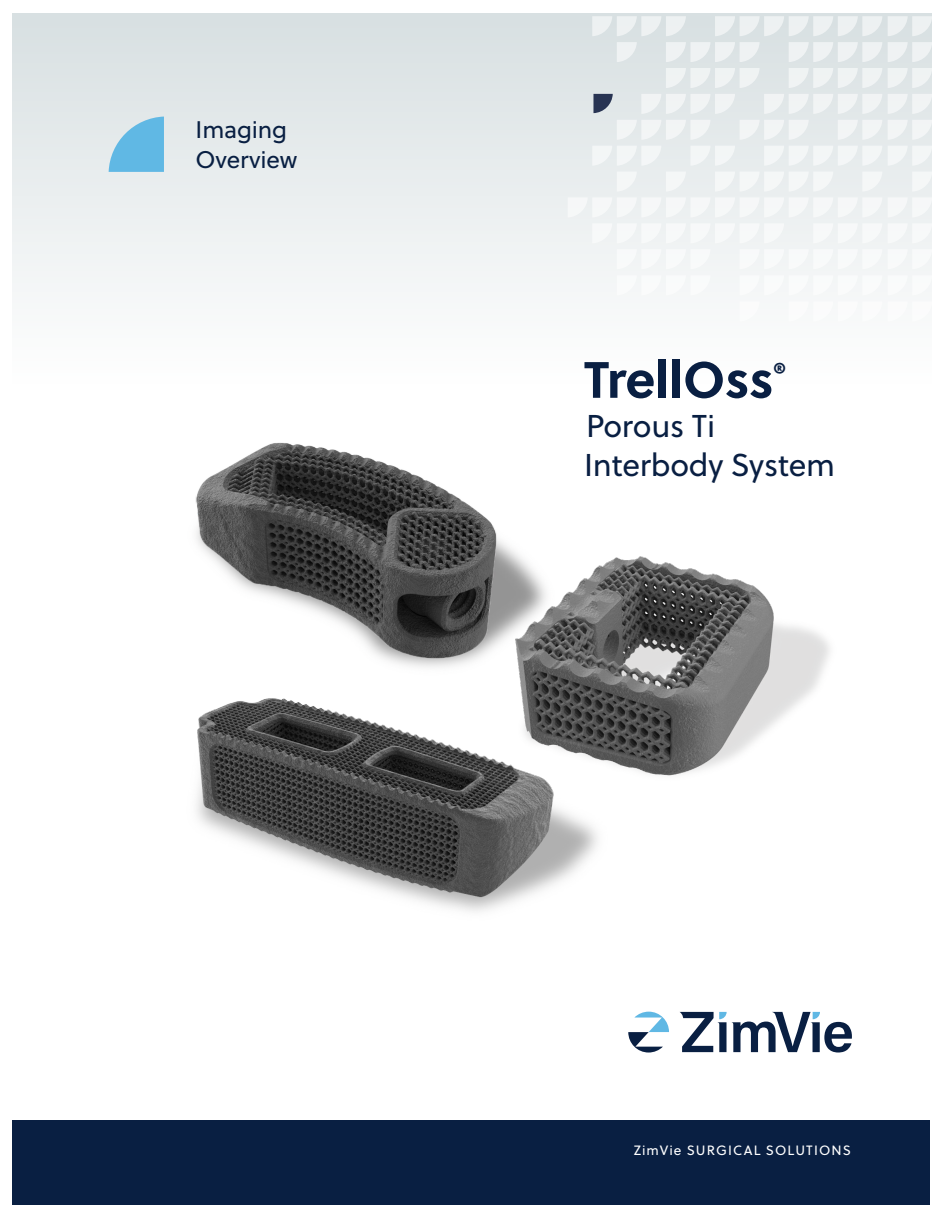
<style>
.page{position:relative;width:945px;height:1215px;background:#fff}
.page>*{position:absolute;margin:0;border:0;box-sizing:border-box;transform-origin:0 0}
.t1{font:700 51px "Soleil";letter-spacing:-.005em;color:#091f42}
.t2{font:31.5px/39px "Soleil";letter-spacing:-.005em;color:#091f42}
.t3{font:24px/30px "Soleil";letter-spacing:-.005em;color:#091f42}
.t4{font:700 22.8px "Soleil";color:#091f42}
.Body_Text_1{font:13.5px "Soleil";letter-spacing:.085em;color:#fff}
</style>
<div class="page">
<div style="left:12px;top:14px;width:920px;height:737px;background:linear-gradient(to bottom,#e1e7e8,#fff)"></div>
<svg style="left:593px;top:94px;width:20px;height:19px"></svg>
<svg style="left:740px;top:120px;width:69px;height:20px"></svg>
<svg style="left:838px;top:120px;width:44px;height:20px"></svg>
<svg style="left:617px;top:249px;width:94px;height:20px"></svg>
<svg style="left:740px;top:249px;width:142px;height:20px"></svg>
<svg style="left:641px;top:94px;width:94px;height:20px"></svg>
<svg style="left:764px;top:94px;width:118px;height:20px"></svg>
<svg style="left:592px;top:223px;width:192px;height:20px"></svg>
<svg style="left:813px;top:223px;width:69px;height:20px"></svg>
<svg style="left:666px;top:68px;width:94px;height:20px"></svg>
<svg style="left:789px;top:68px;width:93px;height:20px"></svg>
<svg style="left:617px;top:42px;width:20px;height:20px"></svg>
<svg style="left:666px;top:42px;width:94px;height:20px"></svg>
<svg style="left:789px;top:42px;width:93px;height:20px"></svg>
<svg style="left:568px;top:172px;width:314px;height:45px"></svg>
<svg style="left:592px;top:16px;width:94px;height:20px;background:#e6ebec"></svg>
<svg style="left:715px;top:16px;width:167px;height:20px;background:#e5ebec"></svg>
<svg style="left:690px;top:146px;width:45px;height:20px"></svg>
<svg style="left:764px;top:146px;width:118px;height:20px"></svg>
<svg style="left:592px;top:146px;width:69px;height:20px"></svg>
<svg style="left:617px;top:120px;width:94px;height:20px"></svg>
<svg style="left:617px;top:275px;width:94px;height:20px"></svg>
<svg style="left:740px;top:275px;width:142px;height:20px"></svg>
<svg style="left:740px;top:301px;width:20px;height:21px"></svg>
<svg style="left:789px;top:301px;width:93px;height:21px"></svg>
<svg style="left:888px;top:120px;width:44px;height:20px"></svg>
<svg style="left:888px;top:249px;width:44px;height:20px"></svg>
<svg style="left:888px;top:94px;width:44px;height:20px"></svg>
<svg style="left:888px;top:223px;width:44px;height:20px"></svg>
<svg style="left:888px;top:68px;width:44px;height:20px"></svg>
<svg style="left:888px;top:42px;width:44px;height:20px"></svg>
<svg style="left:888px;top:172px;width:44px;height:45px"></svg>
<svg style="left:888px;top:16px;width:44px;height:20px"></svg>
<svg style="left:888px;top:146px;width:44px;height:20px"></svg>
<svg style="left:888px;top:275px;width:44px;height:20px"></svg>
<svg style="left:888px;top:301px;width:44px;height:21px"></svg>
<div style="left:12px;top:1121px;width:918px;height:84px;background:#091f42"></div>
<svg style="left:109px;top:117px;width:55px;height:55px;background:#7dc2e5"></svg>
<svg style="left:628px;top:1012px;width:41px;height:41px"></svg>
<svg style="left:680px;top:1012px;width:171px;height:41px"></svg>
<img style="left:175px;top:397px;width:406px;height:193px">
<img style="left:136px;top:590px;width:462px;height:322px">
<img style="left:378px;top:488px;width:548px;height:327px">
<p class="t3" style="left:196px;top:114px;width:103px">Imaging<br>Overview</p>
<p class="t1" style="left:584px;top:340px;width:191px">TrellOss</p>
<p class="t4" style="left:773px;top:353px;width:15px">®</p>
<p class="t2" style="left:584px;top:405px;width:253px">Porous Ti<br>Interbody System</p>
<p class="Body_Text_1" style="left:634px;top:1141px;width:219px">ZimVie SURGICAL SOLUTIONS</p>
</div>
